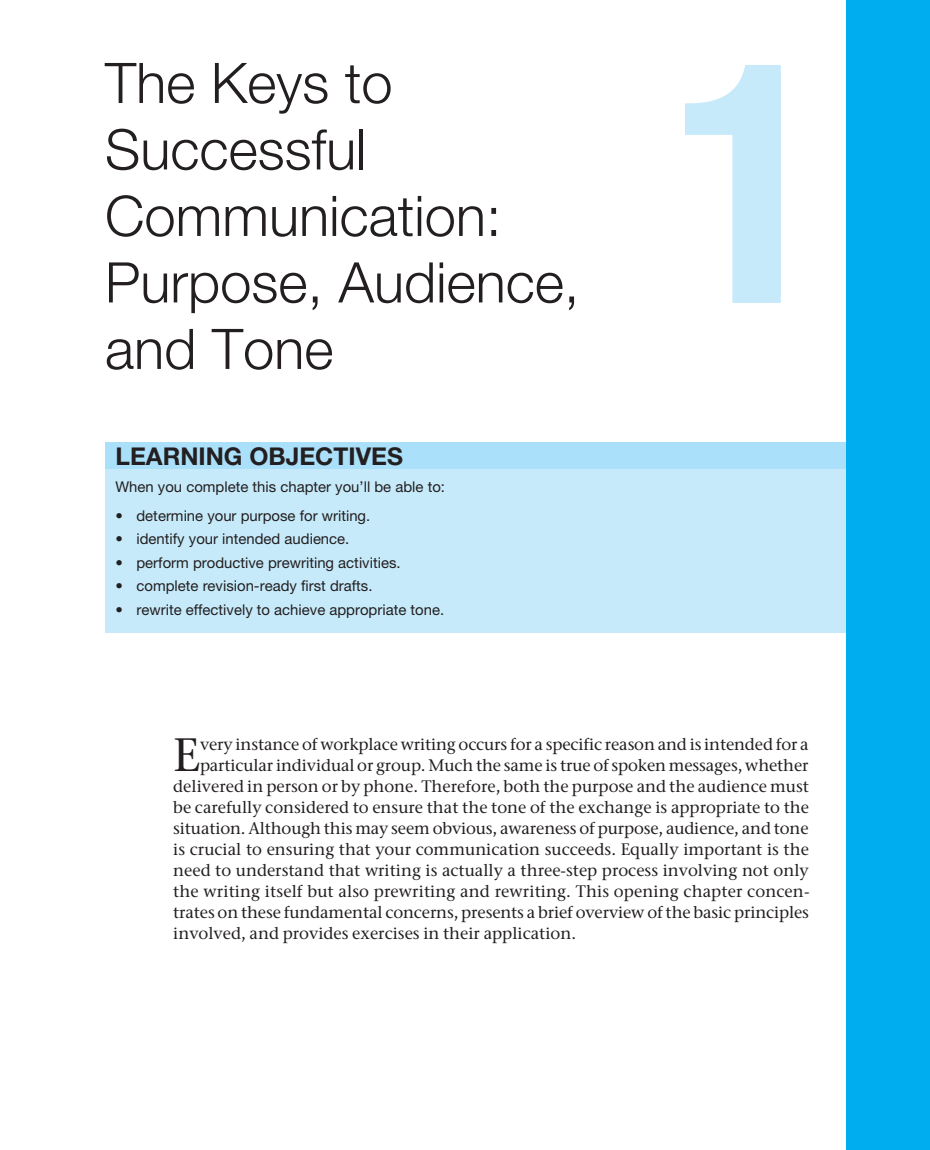
<style>
.page{position:relative;width:930px;height:1150px;background:#fff}
.page>*{position:absolute;margin:0;border:0;box-sizing:border-box;transform-origin:0 0}
.t1{font:700 condensed 336px "Helvetica Neue LTW1 G";color:#c6eafa}
.t2{font:300 56px/66.5px "Helvetica Neue LTW1 G";color:#231f20}
.t3{font:500 46.55px "Stone Serif ITC Pro";color:#231f20}
.t4{font:700 24.5px "Helvetica Neue LTW1 G";color:#231f20}
.t5{font:500 16.62px "Stone Serif ITC Pro";color:#231f20}
.t6{font:14.88px "Helvetica Neue LTW1 G";color:#231f20}
</style>
<div class="page">
<div style="left:845px;top:0;width:84px;height:1150px;background:#00aeef"></div>
<div style="left:105px;top:468px;width:740px;height:164px;background:#c6eafa"></div>
<div style="left:105px;top:442px;width:740px;height:26px;background:#aae0f9"></div>
<p class="t2" style="left:105px;top:50px;width:476px">The Keys to<br>Successful<br>Communication:<br>Purpose, Audience, and Tone</p>
<p class="t4" style="left:115px;top:441px;width:289px">LEARNING OBJECTIVES</p>
<p class="t6" style="left:115px;top:477px;width:331px">When you complete this chapter you’ll be able to:</p>
<p class="t6" style="left:115px;top:506px;width:256px">• determine your purpose for writing.</p>
<p class="t6" style="left:115px;top:530px;width:235px">• identify your intended audience.</p>
<p class="t6" style="left:115px;top:553px;width:286px">• perform productive prewriting activities.</p>
<p class="t6" style="left:115px;top:577px;width:258px">• complete revision-ready first drafts.</p>
<p class="t6" style="left:115px;top:600px;width:330px">• rewrite effectively to achieve appropriate tone.</p>
<p class="t1" style="left:671px;top:-18px;width:163px">1</p>
<p class="t3" style="left:173px;top:726px;width:28px">E</p>
<p class="t5" style="left:200px;top:734px;width:610px">very instance of workplace writing occurs for a specific reason and is intended for a</p>
<p class="t5" style="left:200px;top:755px;width:610px">particular individual or group. Much the same is true of spoken messages, whether</p>
<p class="t5" style="left:173px;top:776px;width:637px">delivered in person or by phone. Therefore, both the purpose and the audience must</p>
<p class="t5" style="left:173px;top:797px;width:637px">be carefully considered to ensure that the tone of the exchange is appropriate to the</p>
<p class="t5" style="left:173px;top:818px;width:636px">situation. Although this may seem obvious, awareness of purpose, audience, and tone</p>
<p class="t5" style="left:173px;top:839px;width:637px">is crucial to ensuring that your communication succeeds. Equally important is the</p>
<p class="t5" style="left:173px;top:860px;width:636px">need to understand that writing is actually a three-step process involving not only</p>
<p class="t5" style="left:173px;top:881px;width:637px">the writing itself but also prewriting and rewriting. This opening chapter concen-</p>
<p class="t5" style="left:173px;top:902px;width:637px">trates on these fundamental concerns, presents a brief overview of the basic principles</p>
<p class="t5" style="left:173px;top:923px;width:404px">involved, and provides exercises in their application.</p>
</div>
